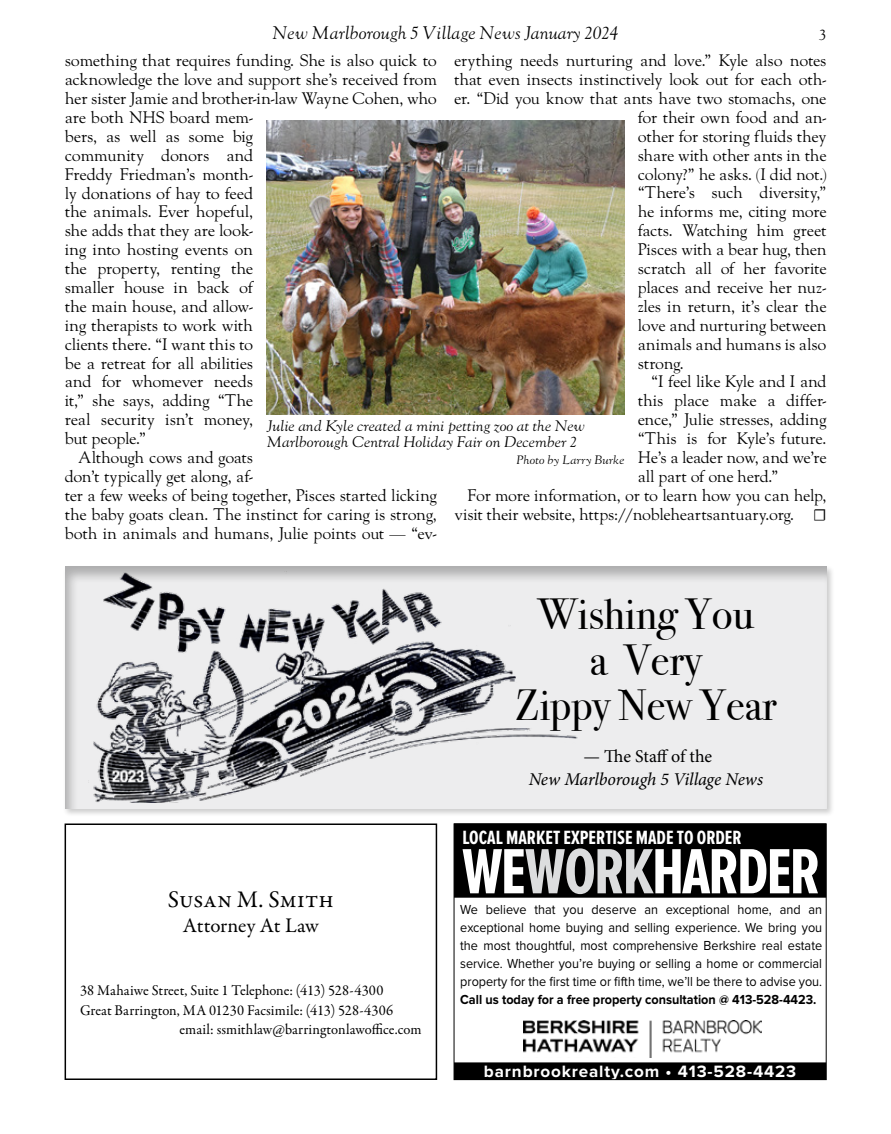
<style>
.page{position:relative;width:891px;height:1134px;background:#fff}
.page>*{position:absolute;margin:0;border:0;box-sizing:border-box;transform-origin:0 0}
.t1{font:700 66.3px "Proxima Nova A Ex Cn";letter-spacing:-.03em;color:#fff}
.t2{font:43.5px/45.8px "Bodoni Svty Two ITCTT";color:#000;text-align:center}
.t3{font:24px "Garamond Premr Pro";color:#000}
.t4{font:21px "Garamond Premr Pro";color:#000}
.t5{font:700 19.8px "Proxima Nova A Ex Cn";color:#fff}
.t6{font:italic 18px "LTC Goudy Oldstyle Pro";color:#000}
.t7{font:italic 18px "Minion Pro";letter-spacing:-.01em;color:#000}
.t8{font:18px "Minion Pro";letter-spacing:-.005em;color:#000}
.t9{font:700 16.95px "Proxima Nova";letter-spacing:.05em;color:#fff}
.t10{font:16.5px "LTC Goudy Oldstyle Pro";letter-spacing:-.015em;color:#000}
.t11{font:15px "Garamond Premr Pro";color:#000}
.t12{font:italic 15px/16.5px "LTC Goudy Oldstyle Pro";letter-spacing:-.005em;color:#000;scale:1.04 1}
.t13{font:15px "LTC Goudy Oldstyle Pro";color:#000}
.t14{font:13.5px/18.1px "Proxima Nova";color:#000;text-align:justify;scale:.93 1}
.t15{font:700 13.5px "Proxima Nova";color:#000;scale:.93 1}
.t16{font:italic 12px "LTC Goudy Oldstyle Pro";letter-spacing:.02em;color:#000;scale:1.04 1}
.s1{font-family:"Minion Pro";font-weight:700}
.s2{color:#dcddde}
</style>
<div class="page">
<div style="left:63px;top:565px;width:772px;height:252px;background:#000;opacity:.2"></div>
<div style="left:63px;top:564px;width:765px;height:246px;background:#000;opacity:.27"></div>
<img style="left:267px;top:121px;width:357px;height:293px">
<div style="left:456px;top:1062px;width:369px;height:16px;background:#000"></div>
<img style="left:523px;top:1021px;width:239px;height:37px">
<div style="left:455px;top:824px;width:370px;height:73px;background:#000"></div>
<div style="left:454px;top:824px;width:372px;height:74px;border:2px solid #000"></div>
<div style="left:454px;top:824px;width:373px;height:256px;border:1px solid #000"></div>
<div style="left:65px;top:824px;width:372px;height:256px;border:2px solid #000"></div>
<img style="left:88px;top:571px;width:492px;height:232px">
<p class="t6" style="left:273px;top:23px;width:347px">New Marlborough 5 Village News January 2024</p>
<p class="t13" style="left:819px;top:26px;width:9px">3</p>
<p class="t10" style="left:454px;top:51px;width:374px">erything needs nurturing and love.” Kyle also notes</p>
<p class="t10" style="left:454px;top:70px;width:374px">that even insects instinctively look out for each oth-</p>
<p class="t10" style="left:454px;top:89px;width:374px">er. “Did you know that ants have two stomachs, one</p>
<p class="t10" style="left:638px;top:108px;width:190px">for their own food and an-</p>
<p class="t10" style="left:638px;top:127px;width:190px">other for storing fluids they</p>
<p class="t10" style="left:638px;top:145px;width:190px">share with other ants in the</p>
<p class="t10" style="left:638px;top:164px;width:190px">colony?” he asks. (I did not.)</p>
<p class="t10" style="left:638px;top:183px;width:190px">“There’s such diversity,”</p>
<p class="t10" style="left:638px;top:202px;width:190px">he informs me, citing more</p>
<p class="t10" style="left:638px;top:221px;width:190px">facts. Watching him greet</p>
<p class="t10" style="left:638px;top:240px;width:190px">Pisces with a bear hug, then</p>
<p class="t10" style="left:638px;top:259px;width:190px">scratch all of her favorite</p>
<p class="t10" style="left:638px;top:278px;width:190px">places and receive her nuz-</p>
<p class="t10" style="left:638px;top:297px;width:190px">zles in return, it’s clear the</p>
<p class="t10" style="left:638px;top:316px;width:190px">love and nurturing between</p>
<p class="t10" style="left:638px;top:334px;width:190px">animals and humans is also</p>
<p class="t10" style="left:638px;top:353px;width:48px">strong.</p>
<p class="t10" style="left:651px;top:372px;width:177px">“I feel like Kyle and I and</p>
<p class="t10" style="left:638px;top:391px;width:190px">this place make a differ-</p>
<p class="t10" style="left:638px;top:410px;width:190px">ence,” Julie stresses, adding</p>
<p class="t10" style="left:638px;top:429px;width:190px">“This is for Kyle’s future.</p>
<p class="t10" style="left:638px;top:448px;width:190px">He’s a leader now, and we’re</p>
<p class="t10" style="left:638px;top:467px;width:142px">all part of one herd.”</p>
<p class="t10" style="left:468px;top:486px;width:360px">For more information, or to learn how you can help,</p>
<p class="t10" style="left:454px;top:504px;width:374px">visit their website, https://nobleheartsantuary.org. <span class="s1">☐</span></p>
<p class="t10" style="left:65px;top:51px;width:374px">something that requires funding. She is also quick to</p>
<p class="t10" style="left:65px;top:70px;width:374px">acknowledge the love and support she’s received from</p>
<p class="t10" style="left:65px;top:89px;width:374px">her sister Jamie and brother-in-law Wayne Cohen, who</p>
<p class="t10" style="left:65px;top:108px;width:190px">are both NHS board mem-</p>
<p class="t10" style="left:65px;top:127px;width:190px">bers, as well as some big</p>
<p class="t10" style="left:65px;top:145px;width:190px">community donors and</p>
<p class="t10" style="left:65px;top:164px;width:190px">Freddy Friedman’s month-</p>
<p class="t10" style="left:65px;top:183px;width:190px">ly donations of hay to feed</p>
<p class="t10" style="left:65px;top:202px;width:190px">the animals. Ever hopeful,</p>
<p class="t10" style="left:65px;top:221px;width:190px">she adds that they are look-</p>
<p class="t10" style="left:65px;top:240px;width:190px">ing into hosting events on</p>
<p class="t10" style="left:65px;top:259px;width:190px">the property, renting the</p>
<p class="t10" style="left:65px;top:278px;width:190px">smaller house in back of</p>
<p class="t10" style="left:65px;top:297px;width:190px">the main house, and allow-</p>
<p class="t10" style="left:65px;top:316px;width:190px">ing therapists to work with</p>
<p class="t10" style="left:65px;top:334px;width:190px">clients there. “I want this to</p>
<p class="t10" style="left:65px;top:353px;width:190px">be a retreat for all abilities</p>
<p class="t10" style="left:65px;top:372px;width:190px">and for whomever needs</p>
<p class="t10" style="left:65px;top:391px;width:190px">it,” she says, adding “The</p>
<p class="t10" style="left:65px;top:410px;width:190px">real security isn’t money,</p>
<p class="t10" style="left:65px;top:429px;width:83px">but people.”</p>
<p class="t10" style="left:78px;top:448px;width:176px">Although cows and goats</p>
<p class="t10" style="left:65px;top:467px;width:190px">don’t typically get along, af-</p>
<p class="t10" style="left:65px;top:486px;width:374px">ter a few weeks of being together, Pisces started licking</p>
<p class="t10" style="left:65px;top:505px;width:374px">the baby goats clean. The instinct for caring is strong,</p>
<p class="t10" style="left:65px;top:523px;width:374px">both in animals and humans, Julie points out — “ev-</p>
<p class="t12" style="left:267px;top:418px;width:307px">Julie and Kyle created a mini petting zoo at the New<br>Marlborough Central Holiday Fair on December 2</p>
<p class="t16" style="left:517px;top:453px;width:105px">Photo by Larry Burke</p>
<h2 class="t2" style="left:515px;top:587px;width:263px">Wishing You<br>a Very<br>Zippy New Year</h2>
<p class="t8" style="left:584px;top:744px;width:130px">— The Staff of the</p>
<p class="t7" style="left:529px;top:767px;width:236px">New Marlborough 5 Village News</p>
<h3 class="t3" style="left:168px;top:885px;width:167px">Susan M. Smith</h3>
<p class="t4" style="left:183px;top:913px;width:138px">Attorney At Law</p>
<p class="t11" style="left:80px;top:981px;width:305px">38 Mahaiwe Street, Suite 1 Telephone: (413) 528-4300</p>
<p class="t11" style="left:80px;top:1001px;width:315px">Great Barrington, MA 01230 Facsimile: (413) 528-4306</p>
<p class="t11" style="left:180px;top:1020px;width:244px">email: ssmithlaw@barringtonlawoffice.com</p>
<p class="t5" style="left:462px;top:826px;width:281px">LOCAL MARKET EXPERTISE MADE TO ORDER</p>
<h1 class="t1" style="left:462px;top:836px;width:360px">WE<span class="s2">WORK</span>HARDER</h1>
<p class="t14" style="left:460px;top:901px;width:391px">We believe that you deserve an exceptional home, and an exceptional home buying and selling experience. We bring you the most thoughtful, most comprehensive Berkshire real estate service. Whether you’re buying or selling a home or commercial property for the first time or fifth time, we’ll be there to advise you.</p>
<p class="t15" style="left:460px;top:992px;width:384px">Call us today for a free property consultation @ 413-528-4423.</p>
<p class="t9" style="left:484px;top:1062px;width:314px">barnbrookrealty.com • 413-528-4423</p>
</div>
